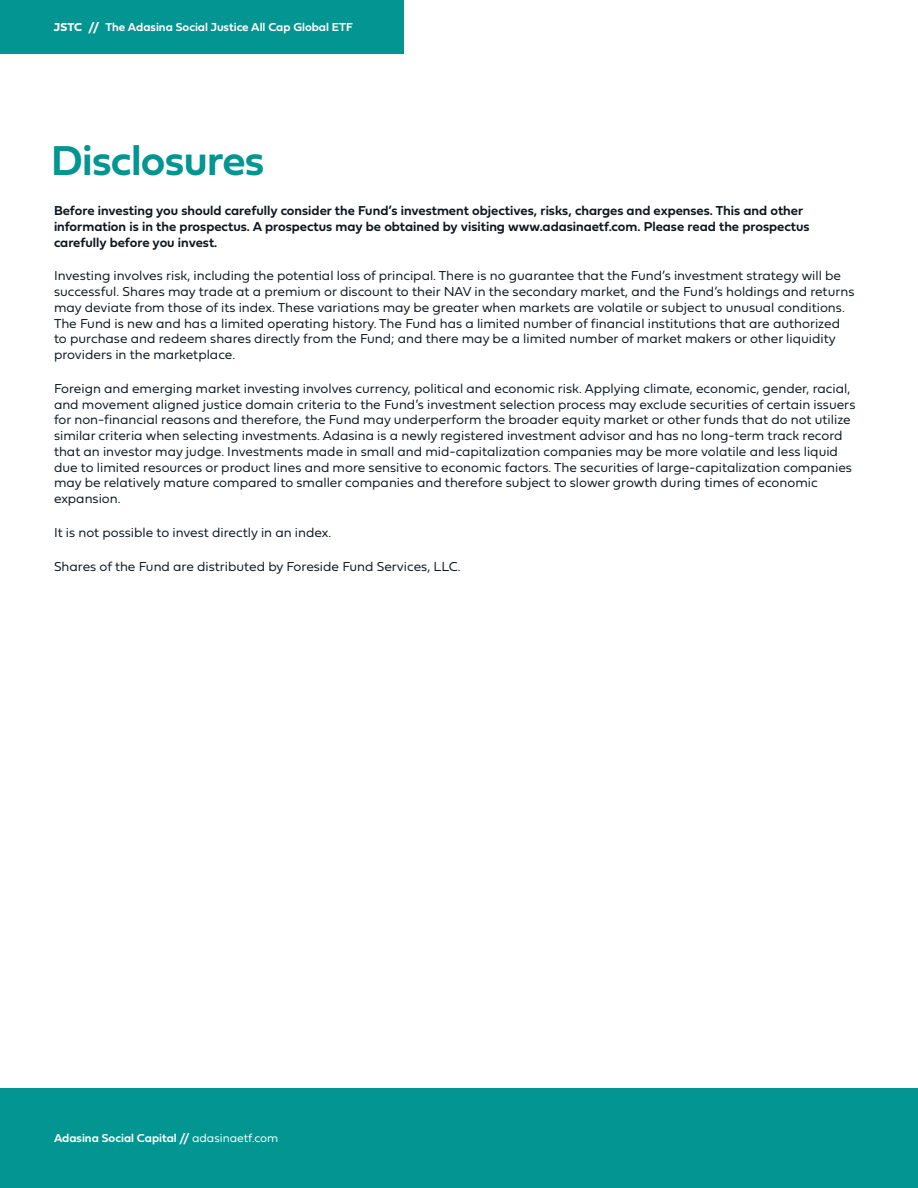
<style>
.page{position:relative;width:918px;height:1188px;background:#fff}
.page>*{position:absolute;margin:0;border:0;box-sizing:border-box;transform-origin:0 0}
.t1{font:43.5px "Fieldwork Geo Demibold";letter-spacing:-.015em;color:#029591}
.t2{font:13.5px/15.8px "Fieldwork Geo Light";color:#0d171f}
.t3{font:13.5px/15.8px "Fieldwork Geo Demibold";color:#0d171f}
.t4{font:12px "Fieldwork Geo Demibold";color:#fff}
.s1{font-family:"Fieldwork Geo Bold"}
.s2{font-family:"Fieldwork Geo Light"}
</style>
<div class="page">
<div style="left:0;top:0;width:404px;height:54px;background:#029591"></div>
<div style="left:0;top:1088px;width:918px;height:100px;background:#029591"></div>
<p class="t4" style="left:54px;top:18px;width:301px"><span class="s1">JSTC //</span> The Adasina Social Justice All Cap Global ETF</p>
<h1 class="t1" style="left:51px;top:127px;width:215px">Disclosures</h1>
<p class="t3" style="left:54px;top:202px;width:757px">Before investing you should carefully consider the Fund’s investment objectives, risks, charges and expenses. This and other information is in the prospectus. A prospectus may be obtained by visiting www.adasinaetf.com. Please read the prospectus carefully before you invest.</p>
<p class="t2" style="left:54px;top:267px;width:802px">Investing involves risk, including the potential loss of principal. There is no guarantee that the Fund’s investment strategy will be successful. Shares may trade at a premium or discount to their NAV in the secondary market, and the Fund’s holdings and returns may deviate from those of its index. These variations may be greater when markets are volatile or subject to unusual conditions.<br>The Fund is new and has a limited operating history. The Fund has a limited number of financial institutions that are authorized to purchase and redeem shares directly from the Fund; and there may be a limited number of market makers or other liquidity providers in the marketplace.</p>
<p class="t2" style="left:54px;top:380px;width:803px">Foreign and emerging market investing involves currency, political and economic risk. Applying climate, economic, gender, racial, and movement aligned justice domain criteria to the Fund’s investment selection process may exclude securities of certain issuers for non-financial reasons and therefore, the Fund may underperform the broader equity market or other funds that do not utilize similar criteria when selecting investments. Adasina is a newly registered investment advisor and has no long-term track record that an investor may judge. Investments made in small and mid-capitalization companies may be more volatile and less liquid due to limited resources or product lines and more sensitive to economic factors. The securities of large-capitalization companies may be relatively mature compared to smaller companies and therefore subject to slower growth during times of economic expansion.</p>
<p class="t2" style="left:54px;top:524px;width:279px">It is not possible to invest directly in an index.</p>
<p class="t2" style="left:54px;top:558px;width:408px">Shares of the Fund are distributed by Foreside Fund Services, LLC.</p>
<p class="t4" style="left:54px;top:1129px;width:226px">Adasina Social Capital // <span class="s2">adasinaetf.com</span></p>
</div>
